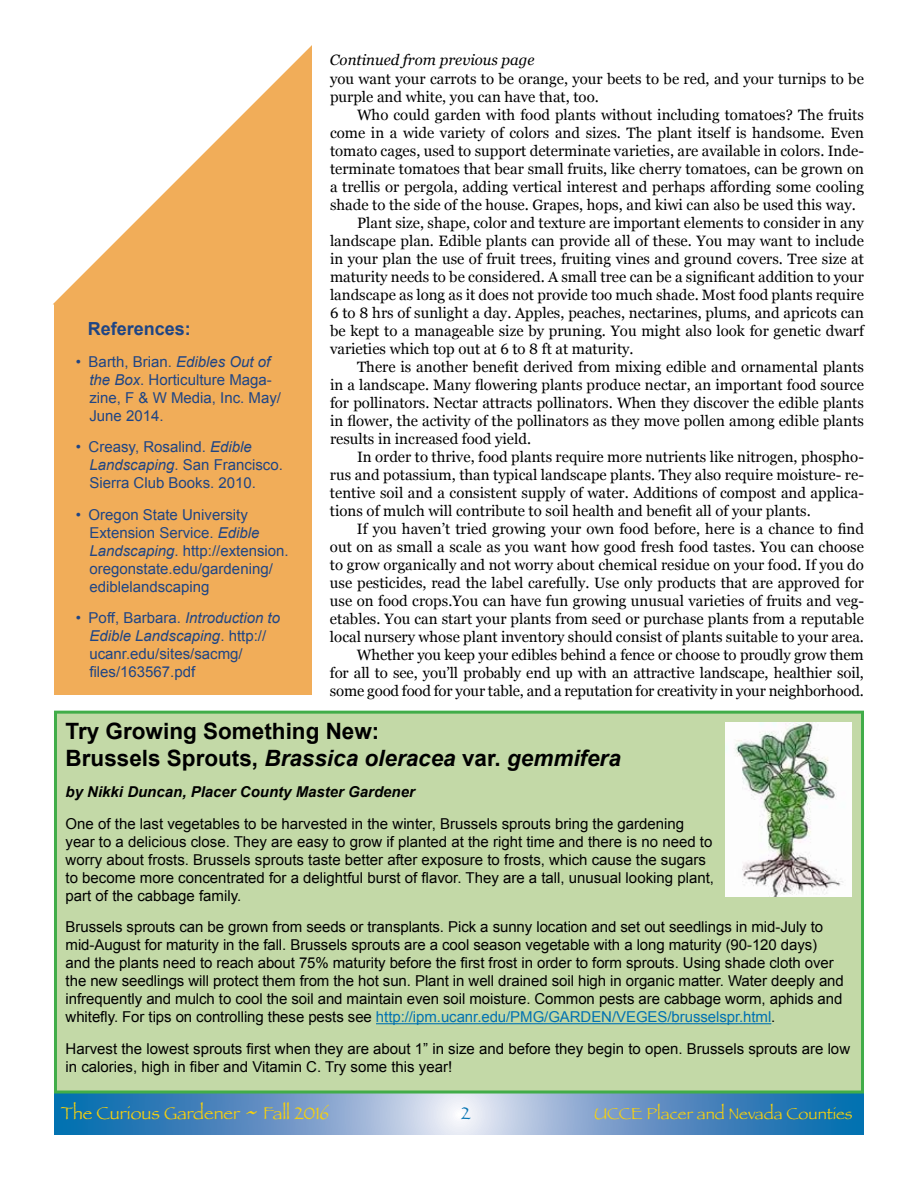
<style>
.page{position:relative;width:918px;height:1188px;background:#fff}
.page>*{position:absolute;margin:0;border:0;box-sizing:border-box;transform-origin:0 0}
.t1{font:700 22.5px/27px "Arial";color:#000}
.t2{font:18px "Papyrus";color:#f9d10a}
.t3{font:700 18px "Arial";color:#1f4585}
.t4{font:18px "Papyrus";color:#0272b1}
.t5{font:16.5px "Papyrus";color:#f9d10a}
.t6{font:15px/18px "Georgia";color:#000}
.t7{font:15px/18px "Arial";letter-spacing:-.005em;color:#000}
.t8{font:15px/18px "Arial";color:#1f4585}
.t9{font:italic 700 15px "Arial";color:#000}
.t10{font:italic 15px "Georgia";color:#000}
.s1{font-style:italic}
.s2{color:#0272b1}
.s3{font-size:27px}
</style>
<div class="page">
<svg style="left:54px;top:1094px;width:810px;height:41px;background:#6899c8"></svg>
<div style="left:54px;top:304px;width:258px;height:391px;background:#f1ad59"></div>
<svg style="left:53px;top:45px;width:259px;height:259px"></svg>
<div style="left:56px;top:712px;width:806px;height:380px;background:#c3d9a7"></div>
<hr style="left:376px;top:1023px;width:395px;height:1px;background:#0272b1">
<div style="left:54px;top:711px;width:810px;height:383px;border:3px solid #41ad49"></div>
<img style="left:725px;top:722px;width:127px;height:175px">
<p class="t3" style="left:88px;top:317px;width:105px">References:</p>
<p class="t8" style="left:89px;top:353px;width:193px;text-indent:-13px">• Barth, Brian. <span class="s1">Edibles Out of the Box</span>. Horticulture Maga&shy;zine, F &amp; W Media, Inc. May/<br>June 2014.</p>
<p class="t8" style="left:89px;top:438px;width:195px;text-indent:-14px">• Creasy, Rosalind. <span class="s1">Edible<br>Landscaping</span>. San Francisco.<br>Sierra Club Books. 2010.</p>
<p class="t8" style="left:89px;top:506px;width:201px;text-indent:-14px">• Oregon State University<br>Extension Service. <span class="s1">Edible<br>Landscaping</span>. http://extension. oregonstate.edu/gardening/ ediblelandscaping</p>
<p class="t8" style="left:89px;top:609px;width:192px;text-indent:-14px">• Poff, Barbara. <span class="s1">Introduction to<br>Edible Landscaping</span>. http:// ucanr.edu/sites/sacmg/ files/163567.pdf</p>
<p class="t10" style="left:330px;top:49px;width:206px">Continued from previous page</p>
<p class="t6" style="left:330px;top:69px;width:535px">you want your carrots to be orange, your beets to be red, and your turnips to be purple and white, you can have that, too.</p>
<p class="t6" style="left:357px;top:105px;width:508px">Who could garden with food plants without including tomatoes? The fruits</p>
<p class="t6" style="left:330px;top:123px;width:535px">come in a wide variety of colors and sizes. The plant itself is handsome. Even</p>
<p class="t6" style="left:330px;top:141px;width:535px">tomato cages, used to support determinate varieties, are available in colors. Inde-</p>
<p class="t6" style="left:330px;top:159px;width:535px">terminate tomatoes that bear small fruits, like cherry tomatoes, can be grown on</p>
<p class="t6" style="left:330px;top:177px;width:535px">a trellis or pergola, adding vertical interest and perhaps affording some cooling</p>
<p class="t6" style="left:330px;top:195px;width:527px">shade to the side of the house. Grapes, hops, and kiwi can also be used this way.</p>
<p class="t6" style="left:357px;top:213px;width:508px">Plant size, shape, color and texture are important elements to consider in any</p>
<p class="t6" style="left:330px;top:231px;width:535px">landscape plan. Edible plants can provide all of these. You may want to include</p>
<p class="t6" style="left:330px;top:249px;width:536px">in your plan the use of fruit trees, fruiting vines and ground covers. Tree size at</p>
<p class="t6" style="left:330px;top:267px;width:535px">maturity needs to be considered. A small tree can be a significant addition to your</p>
<p class="t6" style="left:330px;top:285px;width:535px">landscape as long as it does not provide too much shade. Most food plants require</p>
<p class="t6" style="left:330px;top:303px;width:535px">6 to 8 hrs of sunlight a day. Apples, peaches, nectarines, plums, and apricots can</p>
<p class="t6" style="left:330px;top:321px;width:535px">be kept to a manageable size by pruning. You might also look for genetic dwarf</p>
<p class="t6" style="left:330px;top:339px;width:305px">varieties which top out at 6 to 8 ft at maturity.</p>
<p class="t6" style="left:357px;top:357px;width:508px">There is another benefit derived from mixing edible and ornamental plants</p>
<p class="t6" style="left:330px;top:375px;width:535px">in a landscape. Many flowering plants produce nectar, an important food source</p>
<p class="t6" style="left:330px;top:393px;width:535px">for pollinators. Nectar attracts pollinators. When they discover the edible plants</p>
<p class="t6" style="left:330px;top:411px;width:535px">in flower, the activity of the pollinators as they move pollen among edible plants</p>
<p class="t6" style="left:330px;top:429px;width:203px">results in increased food yield.</p>
<p class="t6" style="left:357px;top:447px;width:508px">In order to thrive, food plants require more nutrients like nitrogen, phospho-</p>
<p class="t6" style="left:330px;top:465px;width:535px">rus and potassium, than typical landscape plants. They also require moisture- re-</p>
<p class="t6" style="left:330px;top:483px;width:536px">tentive soil and a consistent supply of water. Additions of compost and applica-</p>
<p class="t6" style="left:330px;top:501px;width:482px">tions of mulch will contribute to soil health and benefit all of your plants.</p>
<p class="t6" style="left:357px;top:519px;width:509px">If you haven’t tried growing your own food before, here is a chance to find</p>
<p class="t6" style="left:330px;top:537px;width:535px">out on as small a scale as you want how good fresh food tastes. You can choose</p>
<p class="t6" style="left:330px;top:555px;width:535px">to grow organically and not worry about chemical residue on your food. If you do</p>
<p class="t6" style="left:330px;top:573px;width:535px">use pesticides, read the label carefully. Use only products that are approved for</p>
<p class="t6" style="left:330px;top:591px;width:535px">use on food crops.You can have fun growing unusual varieties of fruits and veg-</p>
<p class="t6" style="left:330px;top:609px;width:535px">etables. You can start your plants from seed or purchase plants from a reputable</p>
<p class="t6" style="left:330px;top:627px;width:535px">local nursery whose plant inventory should consist of plants suitable to your area.</p>
<p class="t6" style="left:357px;top:645px;width:508px">Whether you keep your edibles behind a fence or choose to proudly grow them</p>
<p class="t6" style="left:330px;top:663px;width:535px">for all to see, you’ll probably end up with an attractive landscape, healthier soil,</p>
<p class="t6" style="left:330px;top:681px;width:535px">some good food for your table, and a reputation for creativity in your neighborhood.</p>
<h1 class="t1" style="left:66px;top:718px;width:557px">Try Growing Something New:<br>Brussels Sprouts, <span class="s1">Brassica oleracea</span> var. <span class="s1">gemmifera</span></h1>
<p class="t9" style="left:66px;top:782px;width:351px">by Nikki Duncan, Placer County Master Gardener</p>
<p class="t7" style="left:66px;top:815px;width:650px">One of the last vegetables to be harvested in the winter, Brussels sprouts bring the gardening year to a delicious close. They are easy to grow if planted at the right time and there is no need to worry about frosts. Brussels sprouts taste better after exposure to frosts, which cause the sugars to become more concentrated for a delightful burst of flavor. They are a tall, unusual looking plant, part of the cabbage family.</p>
<p class="t7" style="left:66px;top:918px;width:780px">Brussels sprouts can be grown from seeds or transplants. Pick a sunny location and set out seedlings in mid-July to mid-August for maturity in the fall. Brussels sprouts are a cool season vegetable with a long maturity (90-120 days) and the plants need to reach about 75% maturity before the first frost in order to form sprouts. Using shade cloth over the new seedlings will protect them from the hot sun. Plant in well drained soil high in organic matter. Water deeply and infrequently and mulch to cool the soil and maintain even soil moisture. Common pests are cabbage worm, aphids and whitefly. For tips on controlling these pests see <span class="s2">http://ipm.ucanr.edu/PMG/GARDEN/VEGES/brusselspr.html</span>.</p>
<p class="t7" style="left:66px;top:1040px;width:786px">Harvest the lowest sprouts first when they are about 1” in size and before they begin to open. Brussels sprouts are low in calories, high in fiber and Vitamin C. Try some this year!</p>
<p class="t2" style="left:61px;top:1102px;width:270px">The Curious Gardener <span class="s3">~</span> Fall 2016</p>
<p class="t4" style="left:461px;top:1102px;width:11px">2</p>
<p class="t5" style="left:594px;top:1103px;width:260px">UCCE Placer and Nevada Counties</p>
</div>
